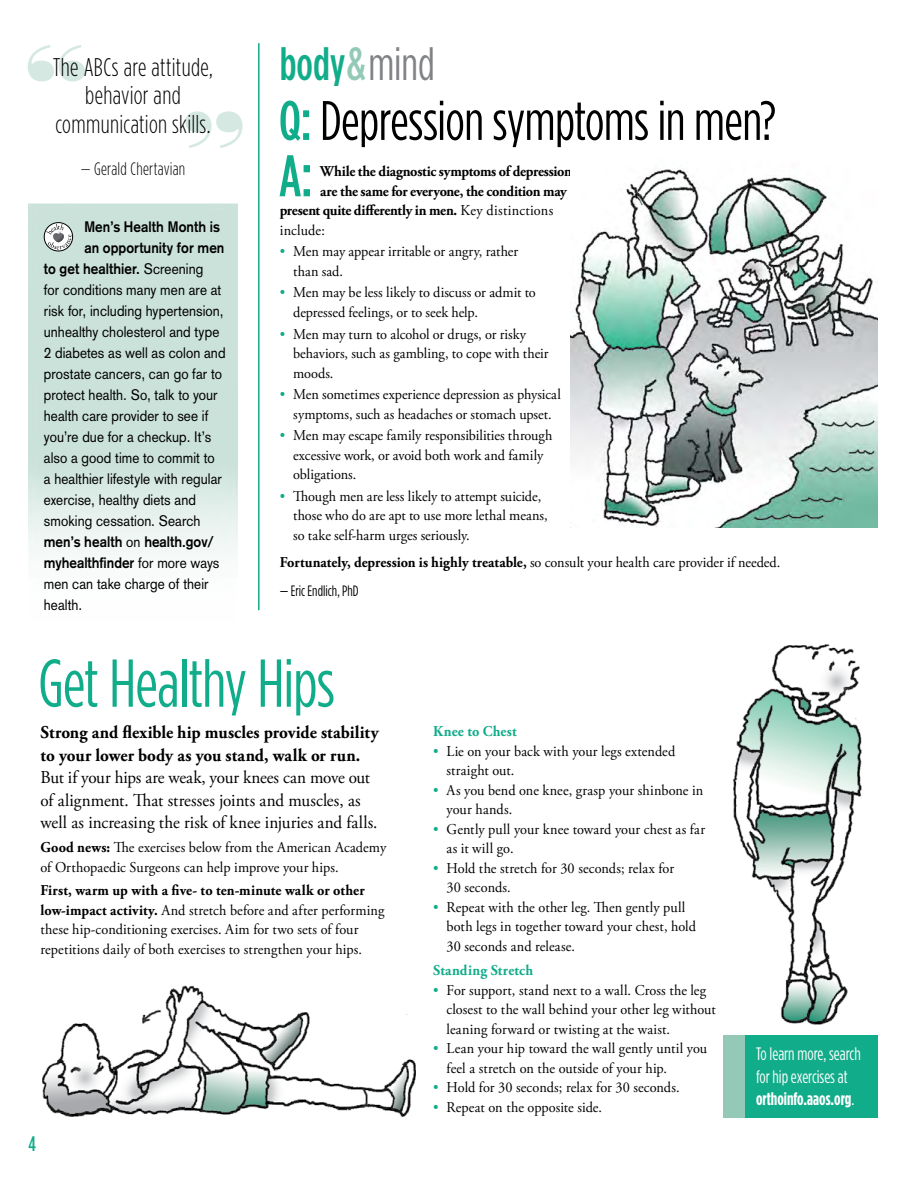
<style>
.page{position:relative;width:918px;height:1188px;background:#fff}
.page>*{position:absolute;margin:0;border:0;box-sizing:border-box;transform-origin:0 0}
.t1{font:90px "Bodoni Poster";color:#d5e8e2;scale:.95 1}
.t2{font:67.5px "Gotham Condensed";letter-spacing:-.015em;color:#11ac8a;scale:.95 1}
.t3{font:500 58.5px "Gotham Condensed";color:#11ac8a;scale:.95 1}
.t4{font:55.5px "Gotham Condensed";letter-spacing:-.01em;color:#000;scale:.95 1}
.t5{font:500 46.5px "Gotham Condensed";color:#11ac8a;scale:.95 1}
.t6{font:300 25.5px/28.5px "Gotham Condensed";letter-spacing:.01em;color:#000;text-align:center;scale:.95 1}
.t7{font:500 21px "Gotham Condensed";color:#11ac8a;scale:.95 1}
.t8{font:18px/22.5px "Adobe Garamond Pro";color:#000;scale:.95 1}
.t9{font:700 18px/22.5px "Adobe Garamond Pro";color:#000;scale:.95 1}
.t10{font:18px/22.5px "Gotham Condensed";letter-spacing:-.005em;color:#fff;scale:.95 1}
.t11{font:300 18px "Gotham Condensed";letter-spacing:.015em;color:#000;scale:.95 1}
.t12{font:15px/19.5px "Adobe Garamond Pro";color:#000;scale:.95 1}
.t13{font:15px "Akzidenz Grotesk";letter-spacing:.005em;color:#000;scale:.9 1}
.t14{font:700 15px "Adobe Garamond Pro";letter-spacing:-.015em;color:#000;scale:.95 1}
.t15{font:700 15px "Akzidenz Grotesk";letter-spacing:.005em;color:#000;scale:.9 1}
.t16{font:700 15px "Adobe Garamond Pro";letter-spacing:.015em;color:#11ac8a;scale:.95 1}
.t17{font:15px "Gotham Condensed";letter-spacing:.005em;color:#000;scale:.95 1}
.s1{font-weight:400}
.s2{color:#94c9b8}
.s3{font-weight:400;color:#808285}
.s4{font-weight:500;color:#11ac8a}
.s5{color:#11ac8a}
.s6{font-weight:700}
</style>
<div class="page">
<img style="left:733px;top:644px;width:129px;height:381px">
<img style="left:42px;top:985px;width:374px;height:132px">
<svg style="left:28px;top:204px;width:210px;height:352px;background:#d1e5df"></svg>
<hr style="left:258px;top:43px;width:2px;height:567px;background:#11ac8a">
<svg style="left:42px;top:221px;width:33px;height:32px"></svg>
<img style="left:570px;top:169px;width:308px;height:358px">
<div style="left:724px;top:1035px;width:154px;height:82px;background:#11ac8a"></div>
<div style="left:724px;top:1035px;width:21px;height:82px;background:#94c9b8"></div>
<h1 class="t1" style="left:25px;top:22px;width:66px">“</h1>
<h3 class="t6" style="left:53px;top:52px;width:170px">The ABCs are attitude, behavior and communication skills.</h3>
<p class="t11" style="left:81px;top:158px;width:112px">— Gerald Chertavian</p>
<h1 class="t1" style="left:183px;top:88px;width:66px">”</h1>
<p class="t15" style="left:84px;top:217px;width:152px">Men’s Health Month is</p>
<p class="t15" style="left:84px;top:238px;width:157px">an opportunity for men</p>
<p class="t15" style="left:44px;top:259px;width:179px">to get healthier. <span class="s1">Screening</span></p>
<p class="t13" style="left:44px;top:281px;width:199px">for conditions many men are at</p>
<p class="t13" style="left:44px;top:302px;width:201px">risk for, including hypertension,</p>
<p class="t13" style="left:44px;top:323px;width:197px">unhealthy cholesterol and type</p>
<p class="t13" style="left:44px;top:344px;width:203px">2 diabetes as well as colon and</p>
<p class="t13" style="left:44px;top:365px;width:199px">prostate cancers, can go far to</p>
<p class="t13" style="left:44px;top:386px;width:195px">protect health. So, talk to your</p>
<p class="t13" style="left:44px;top:407px;width:184px">health care provider to see if</p>
<p class="t13" style="left:44px;top:428px;width:188px">you’re due for a checkup. It’s</p>
<p class="t13" style="left:44px;top:449px;width:191px">also a good time to commit to</p>
<p class="t13" style="left:44px;top:470px;width:199px">a healthier lifestyle with regular</p>
<p class="t13" style="left:44px;top:491px;width:170px">exercise, healthy diets and</p>
<p class="t13" style="left:44px;top:512px;width:176px">smoking cessation. Search</p>
<p class="t15" style="left:44px;top:532px;width:190px">men’s health <span class="s1">on</span> health.gov/</p>
<p class="t15" style="left:44px;top:553px;width:197px">myhealthfinder <span class="s1">for more ways</span></p>
<p class="t13" style="left:44px;top:575px;width:185px">men can take charge of their</p>
<p class="t13" style="left:44px;top:596px;width:44px">health.</p>
<h3 class="t5" style="left:280px;top:37px;width:165px">body <span class="s2">&amp;</span><span class="s3">mind</span></h3>
<h3 class="t4" style="left:279px;top:89px;width:525px"><span class="s4">Q:</span> Depression symptoms in men?</h3>
<h3 class="t3" style="left:279px;top:142px;width:37px">A:</h3>
<p class="t14" style="left:320px;top:163px;width:266px">While the diagnostic symptoms of depression</p>
<p class="t14" style="left:320px;top:182px;width:261px">are the same for everyone, the condition may</p>
<p class="t14" style="left:280px;top:202px;width:289px">present quite differently in men. <span class="s1">Key distinctions</span></p>
<p class="t12" style="left:280px;top:221px;width:49px">include:</p>
<p class="t12" style="left:293px;top:242px;width:238px;text-indent:-13px"><span class="s5">•</span> Men may appear irritable or angry, rather than sad.</p>
<p class="t12" style="left:293px;top:283px;width:257px;text-indent:-13px"><span class="s5">•</span> Men may be less likely to discuss or admit to depressed feelings, or to seek help.</p>
<p class="t12" style="left:293px;top:325px;width:270px;text-indent:-13px"><span class="s5">•</span> Men may turn to alcohol or drugs, or risky behaviors, such as gambling, to cope with their moods.</p>
<p class="t12" style="left:280px;top:385px;width:297px;text-align:center"><span class="s5">•</span> Men sometimes experience depression as physical symptoms, such as headaches or stomach upset.</p>
<p class="t12" style="left:293px;top:426px;width:274px;text-indent:-13px"><span class="s5">•</span> Men may escape family responsibilities through excessive work, or avoid both work and family obligations.</p>
<p class="t12" style="left:293px;top:487px;width:269px;text-indent:-13px"><span class="s5">•</span> Though men are less likely to attempt suicide, those who do are apt to use more lethal means, so take self-harm urges seriously.</p>
<p class="t14" style="left:280px;top:553px;width:528px">Fortunately, depression is highly treatable, <span class="s1">so consult your health care provider if needed.</span></p>
<p class="t17" style="left:280px;top:582px;width:85px">— Eric Endlich, PhD</p>
<h2 class="t2" style="left:38px;top:645px;width:313px">Get Healthy Hips</h2>
<p class="t9" style="left:40px;top:722px;width:358px">Strong and flexible hip muscles provide stability to your lower body as you stand, walk or run.</p>
<p class="t8" style="left:40px;top:767px;width:356px">But if your hips are weak, your knees can move out of alignment. That stresses joints and muscles, as well as increasing the risk of knee injuries and falls.</p>
<p class="t12" style="left:40px;top:838px;width:365px"><span class="s6">Good news:</span> The exercises below from the American Academy of Orthopaedic Surgeons can help improve your hips.</p>
<p class="t12" style="left:40px;top:881px;width:364px"><span class="s6">First, warm up with a five- to ten-minute walk or other low-impact activity.</span> And stretch before and after performing these hip-conditioning exercises. Aim for two sets of four repetitions daily of both exercises to strengthen your hips.</p>
<h3 class="t7" style="left:28px;top:1131px;width:9px">4</h3>
<p class="t16" style="left:433px;top:723px;width:90px">Knee to Chest</p>
<p class="t12" style="left:447px;top:742px;width:242px;text-indent:-13px"><span class="s5">•</span> Lie on your back with your legs extended straight out.</p>
<p class="t12" style="left:447px;top:781px;width:272px;text-indent:-13px"><span class="s5">•</span> As you bend one knee, grasp your shinbone in your hands.</p>
<p class="t12" style="left:447px;top:820px;width:274px;text-indent:-13px"><span class="s5">•</span> Gently pull your knee toward your chest as far as it will go.</p>
<p class="t12" style="left:447px;top:859px;width:241px;text-indent:-13px"><span class="s5">•</span> Hold the stretch for 30 seconds; relax for<br>30 seconds.</p>
<p class="t12" style="left:447px;top:898px;width:264px;text-indent:-13px"><span class="s5">•</span> Repeat with the other leg. Then gently pull both legs in together toward your chest, hold<br>30 seconds and release.</p>
<p class="t16" style="left:433px;top:962px;width:107px">Standing Stretch</p>
<p class="t12" style="left:447px;top:981px;width:285px;text-indent:-13px"><span class="s5">•</span> For support, stand next to a wall. Cross the leg closest to the wall behind your other leg without leaning forward or twisting at the waist.</p>
<p class="t12" style="left:447px;top:1040px;width:276px;text-indent:-13px"><span class="s5">•</span> Lean your hip toward the wall gently until you feel a stretch on the outside of your hip.</p>
<p class="t12" style="left:433px;top:1079px;width:261px"><span class="s5">•</span> Hold for 30 seconds; relax for 30 seconds.</p>
<p class="t12" style="left:433px;top:1098px;width:180px"><span class="s5">•</span> Repeat on the opposite side.</p>
<p class="t10" style="left:756px;top:1042px;width:112px">To learn more, search for hip exercises at <span class="s6">orthoinfo.aaos.org</span>.</p>
</div>
